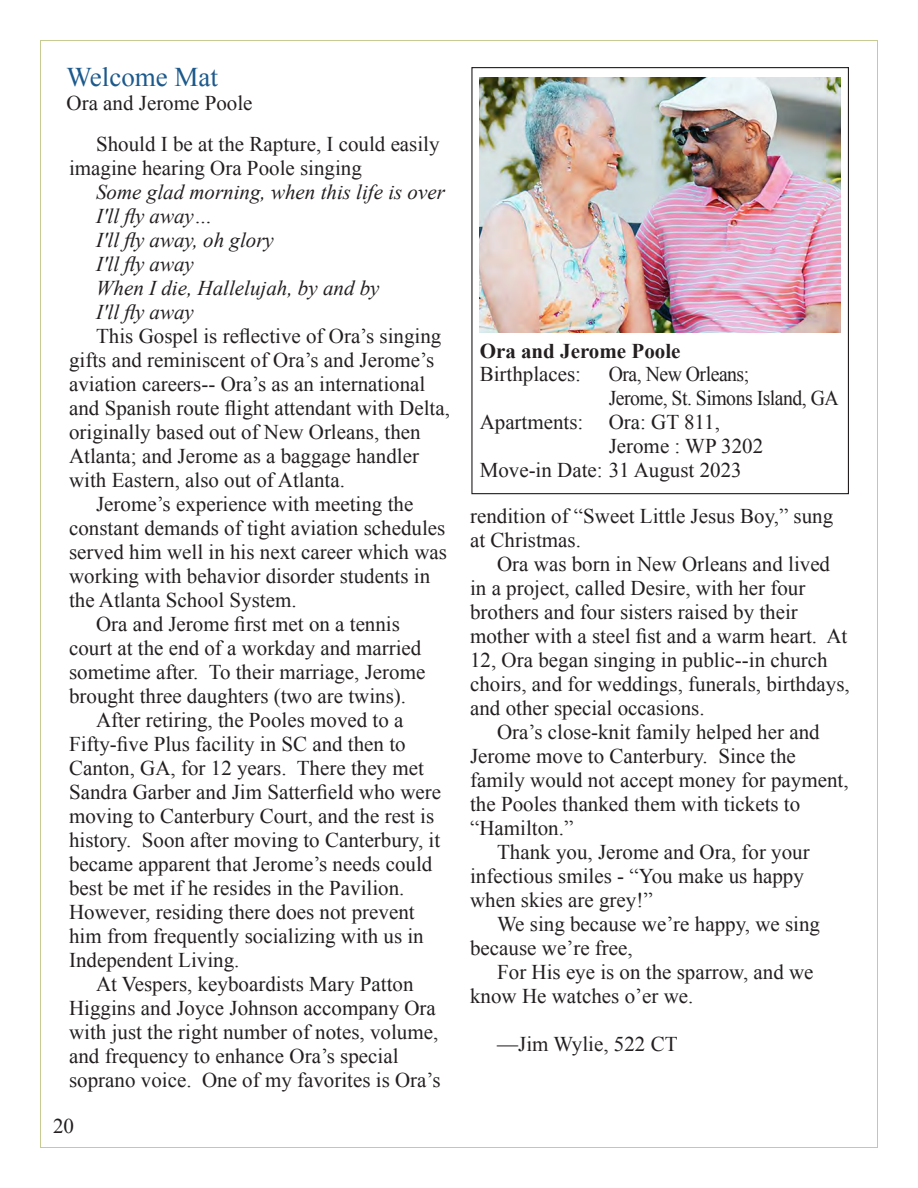
<style>
.page{position:relative;width:918px;height:1188px;background:#fff}
.page>*{position:absolute;margin:0;border:0;box-sizing:border-box;transform-origin:0 0}
.t1{font:27px "Times New Roman";color:#1c598c}
.t2{font:21px/24px "Times New Roman";color:#231f20}
.t3{font:italic 21px "Times New Roman";color:#231f20}
.t4{font:21px "Times New Roman";letter-spacing:-.025em;color:#231f20;scale:.94 1}
.t5{font:700 21px "Times New Roman";color:#231f20}
</style>
<div class="page">
<img style="left:480px;top:77px;width:360px;height:256px">
<p class="t1" style="left:67px;top:59px;width:153px">Welcome Mat</p>
<p class="t2" style="left:67px;top:90px;width:188px">Ora and Jerome Poole</p>
<p class="t2" style="left:69px;top:132px;width:372px;text-indent:27px">Should I be at the Rapture, I could easily imagine hearing Ora Poole singing</p>
<p class="t3" style="left:96px;top:178px;width:350px">Some glad morning, when this life is over</p>
<p class="t3" style="left:96px;top:202px;width:118px">I'll fly away…</p>
<p class="t3" style="left:96px;top:226px;width:179px">I'll fly away, oh glory</p>
<p class="t3" style="left:96px;top:250px;width:99px">I'll fly away</p>
<p class="t3" style="left:96px;top:274px;width:285px">When I die, Hallelujah, by and by</p>
<p class="t3" style="left:96px;top:298px;width:99px">I'll fly away</p>
<p class="t2" style="left:69px;top:324px;width:382px;text-indent:27px">This Gospel is reflective of Ora’s singing gifts and reminiscent of Ora’s and Jerome’s aviation careers-- Ora’s as an international and Spanish route flight attendant with Delta, originally based out of New Orleans, then Atlanta; and Jerome as a baggage handler with Eastern, also out of Atlanta.</p>
<p class="t2" style="left:69px;top:492px;width:379px;text-indent:27px">Jerome’s experience with meeting the constant demands of tight aviation schedules served him well in his next career which was working with behavior disorder students in the Atlanta School System.</p>
<p class="t2" style="left:69px;top:612px;width:358px;text-indent:27px">Ora and Jerome first met on a tennis court at the end of a workday and married sometime after. To their marriage, Jerome brought three daughters (two are twins).</p>
<p class="t2" style="left:69px;top:708px;width:374px;text-indent:27px">After retiring, the Pooles moved to a Fifty-five Plus facility in SC and then to Canton, GA, for 12 years. There they met Sandra Garber and Jim Satterfield who were moving to Canterbury Court, and the rest is history. Soon after moving to Canterbury, it became apparent that Jerome’s needs could best be met if he resides in the Pavilion.<br>However, residing there does not prevent him from frequently socializing with us in Independent Living.</p>
<p class="t2" style="left:69px;top:972px;width:373px;text-indent:27px">At Vespers, keyboardists Mary Patton Higgins and Joyce Johnson accompany Ora with just the right number of notes, volume, and frequency to enhance Ora’s special soprano voice. One of my favorites is Ora’s</p>
<p class="t2" style="left:53px;top:1114px;width:22px">20</p>
<p class="t5" style="left:480px;top:336px;width:202px">Ora and Jerome Poole</p>
<p class="t2" style="left:480px;top:362px;width:103px">Birthplaces:</p>
<p class="t4" style="left:609px;top:360px;width:151px">Ora, New Orleans;</p>
<p class="t4" style="left:609px;top:384px;width:246px">Jerome, St. Simons Island, GA</p>
<p class="t2" style="left:480px;top:410px;width:242px">Apartments: Ora: GT 811,</p>
<p class="t2" style="left:609px;top:434px;width:156px">Jerome : WP 3202</p>
<p class="t2" style="left:480px;top:458px;width:264px">Move-in Date: 31 August 2023</p>
<p class="t2" style="left:470px;top:504px;width:365px">rendition of “Sweet Little Jesus Boy,” sung at Christmas.</p>
<p class="t2" style="left:470px;top:552px;width:381px;text-indent:27px">Ora was born in New Orleans and lived in a project, called Desire, with her four brothers and four sisters raised by their mother with a steel fist and a warm heart. At 12, Ora began singing in public--in church choirs, and for weddings, funerals, birthdays, and other special occasions.</p>
<p class="t2" style="left:470px;top:720px;width:380px;text-indent:27px">Ora’s close-knit family helped her and Jerome move to Canterbury. Since the family would not accept money for payment, the Pooles thanked them with tickets to “Hamilton.”</p>
<p class="t2" style="left:470px;top:840px;width:341px;text-indent:27px">Thank you, Jerome and Ora, for your infectious smiles - “You make us happy when skies are grey!”</p>
<p class="t2" style="left:470px;top:912px;width:351px;text-indent:27px">We sing because we’re happy, we sing because we’re free,</p>
<p class="t2" style="left:470px;top:960px;width:345px;text-indent:27px">For His eye is on the sparrow, and we know He watches o’er we.</p>
<p class="t2" style="left:497px;top:1032px;width:182px">—Jim Wylie, 522 CT</p>
</div>
